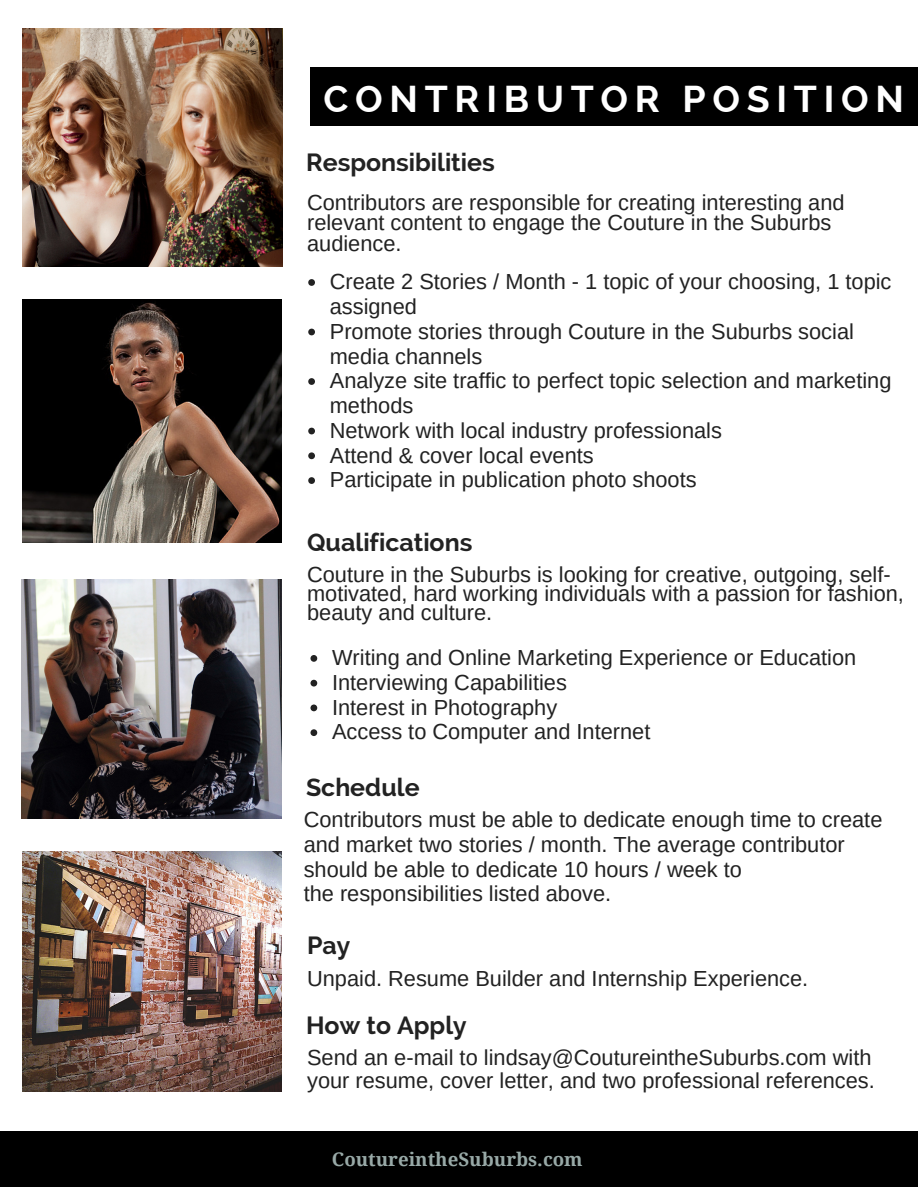
<style>
.page{position:relative;width:918px;height:1187px;background:#fff}
.page>*{position:absolute;margin:0;border:0;box-sizing:border-box;transform-origin:0 0}
.t1{font:700 37.35px "Raleway";letter-spacing:.18em;color:#fff}
.t2{font:700 24.9px "Raleway";color:#222}
.t3{font:21.75px/24.8px "Arimo";color:#222}
.t4{font:700 18.75px "Droid Serif";color:#98a9a7}
</style>
<div class="page">
<div style="left:310px;top:67px;width:608px;height:59px;background:#000"></div>
<div style="left:0;top:1130px;width:918px;height:56px;background:#000"></div>
<svg style="left:308px;top:279px;width:7px;height:7px"></svg>
<svg style="left:308px;top:328px;width:7px;height:7px"></svg>
<svg style="left:308px;top:378px;width:7px;height:7px"></svg>
<svg style="left:308px;top:427px;width:7px;height:7px"></svg>
<svg style="left:308px;top:452px;width:7px;height:7px"></svg>
<svg style="left:308px;top:477px;width:7px;height:7px"></svg>
<svg style="left:310px;top:655px;width:7px;height:6px"></svg>
<svg style="left:310px;top:679px;width:7px;height:7px"></svg>
<svg style="left:310px;top:704px;width:7px;height:7px"></svg>
<svg style="left:310px;top:729px;width:7px;height:7px"></svg>
<img style="left:21px;top:579px;width:260px;height:240px">
<img style="left:22px;top:851px;width:259px;height:240px">
<img style="left:22px;top:29px;width:260px;height:237px">
<img style="left:22px;top:299px;width:259px;height:243px">
<h1 class="t1" style="left:323px;top:77px;width:582px">CONTRIBUTOR POSITION</h1>
<p class="t2" style="left:306px;top:148px;width:190px">Responsibilities</p>
<p class="t3" style="left:307px;top:192px;width:539px;line-height:20.2px">Contributors are responsible for creating interesting and relevant content to engage the Couture in the Suburbs audience.</p>
<p class="t3" style="left:330px;top:269px;width:563px">Create 2 Stories / Month - 1 topic of your choosing, 1 topic assigned<br>Promote stories through Couture in the Suburbs social media channels<br>Analyze site traffic to perfect topic selection and marketing methods<br>Network with local industry professionals<br>Attend &amp; cover local events<br>Participate in publication photo shoots</p>
<p class="t2" style="left:307px;top:528px;width:167px">Qualifications</p>
<p class="t3" style="left:307px;top:565px;width:598px;line-height:19.2px">Couture in the Suburbs is looking for creative, outgoing, self&shy;motivated, hard working individuals with a passion for fashion, beauty and culture.</p>
<p class="t3" style="left:332px;top:645px;width:526px">Writing and Online Marketing Experience or Education Interviewing Capabilities<br>Interest in Photography<br>Access to Computer and Internet</p>
<p class="t2" style="left:306px;top:772px;width:115px">Schedule</p>
<p class="t3" style="left:304px;top:807px;width:580px">Contributors must be able to dedicate enough time to create and market two stories / month. The average contributor should be able to dedicate 10 hours / week to<br>the responsibilities listed above.</p>
<p class="t2" style="left:307px;top:931px;width:45px">Pay</p>
<p class="t3" style="left:307px;top:965px;width:503px">Unpaid. Resume Builder and Internship Experience.</p>
<p class="t2" style="left:306px;top:1010px;width:162px">How to Apply</p>
<p class="t3" style="left:307px;top:1046px;width:569px;line-height:22.5px">Send an e-mail to lindsay@CoutureintheSuburbs.com with your resume, cover letter, and two professional references.</p>
<p class="t4" style="left:332px;top:1148px;width:252px">CoutureintheSuburbs.com</p>
</div>
